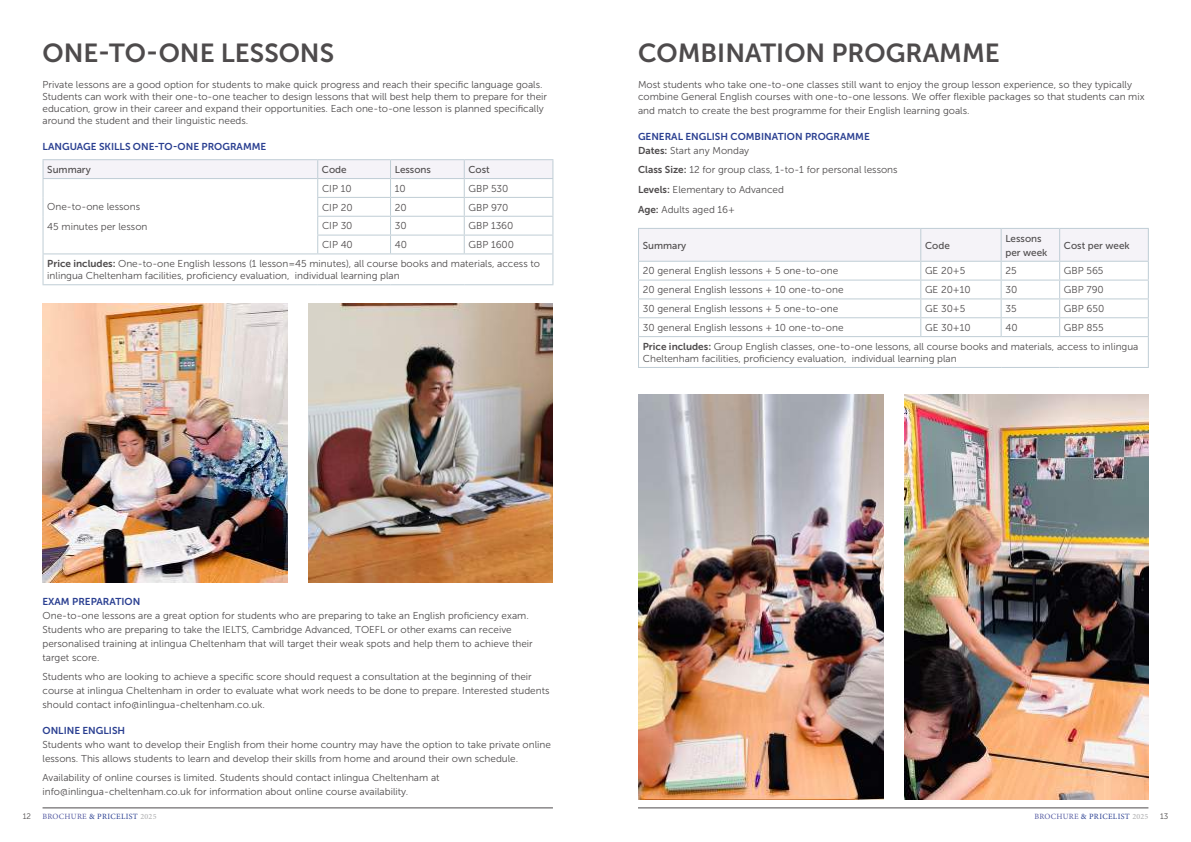
<style>
.page{position:relative;width:1191px;height:842px;background:#fff}
.page>*{position:absolute;margin:0;border:0;box-sizing:border-box;transform-origin:0 0}
.t1{font:26px "Museo Sans 700";color:#4e4b4c}
.t2{font:10px/14px "Museo Sans 300";color:#4e4b4c}
.t3{font:10px "Museo Sans 700";color:#2a3f91}
.t4{font:10px/14px "Museo Sans 500";color:#4e4b4c}
.t5{font:8px "Minion Pro";letter-spacing:.035em;color:#2a3f91}
.t6{font:8px "Museo Sans 300";color:#4e4b4c}
.s1{font-family:"Museo Sans 700"}
.s2{color:#555ba2}
.s3{color:#aaaaac}
</style>
<div class="page">
<hr style="left:43px;top:807px;width:510px;height:1px;background:#4e4b4c">
<hr style="left:638px;top:807px;width:510px;height:1px;background:#4e4b4c">
<svg style="left:638px;top:228px;width:510px;height:108px"></svg>
<hr style="left:638px;top:336px;width:282px;height:1px;background:#bfcdd5">
<hr style="left:638px;top:337px;width:1px;height:30px;background:#bfcdd5">
<hr style="left:920px;top:336px;width:81px;height:1px;background:#bfcdd5">
<hr style="left:1001px;top:336px;width:58px;height:1px;background:#bfcdd5">
<hr style="left:1059px;top:336px;width:89px;height:1px;background:#bfcdd5">
<hr style="left:1147px;top:337px;width:1px;height:30px;background:#bfcdd5">
<hr style="left:638px;top:367px;width:282px;height:1px;background:#bfcdd5">
<hr style="left:920px;top:367px;width:81px;height:1px;background:#bfcdd5">
<hr style="left:1001px;top:367px;width:58px;height:1px;background:#bfcdd5">
<hr style="left:1059px;top:367px;width:89px;height:1px;background:#bfcdd5">
<svg style="left:44px;top:254px;width:508px;height:1px"></svg>
<hr style="left:43px;top:159px;width:275px;height:1px;background:#bfcdd5">
<hr style="left:318px;top:159px;width:72px;height:1px;background:#bfcdd5">
<hr style="left:390px;top:159px;width:74px;height:1px;background:#bfcdd5">
<hr style="left:464px;top:159px;width:89px;height:1px;background:#bfcdd5">
<svg style="left:43px;top:160px;width:510px;height:93px"></svg>
<hr style="left:43px;top:253px;width:275px;height:1px;background:#bfcdd5">
<hr style="left:43px;top:254px;width:1px;height:30px;background:#bfcdd5">
<hr style="left:318px;top:253px;width:72px;height:1px;background:#bfcdd5">
<hr style="left:390px;top:253px;width:74px;height:1px;background:#bfcdd5">
<hr style="left:464px;top:253px;width:89px;height:1px;background:#bfcdd5">
<hr style="left:552px;top:254px;width:1px;height:30px;background:#bfcdd5">
<hr style="left:43px;top:284px;width:275px;height:1px;background:#bfcdd5">
<hr style="left:318px;top:284px;width:72px;height:1px;background:#bfcdd5">
<hr style="left:390px;top:284px;width:74px;height:1px;background:#bfcdd5">
<hr style="left:464px;top:284px;width:89px;height:1px;background:#bfcdd5">
<img style="left:309px;top:303px;width:244px;height:280px">
<img style="left:904px;top:394px;width:244px;height:405px">
<img style="left:43px;top:303px;width:245px;height:280px">
<img style="left:638px;top:394px;width:245px;height:405px">
<h1 class="t1" style="left:43px;top:39px;width:293px">ONE-TO-ONE LESSONS</h1>
<p class="t2" style="left:43px;top:79px;width:506px;line-height:12px">Private lessons are a good option for students to make quick progress and reach their specific language goals.<br>Students can work with their one-to-one teacher to design lessons that will best help them to prepare for their education, grow in their career and expand their opportunities. Each one-to-one lesson is planned specifically around the student and their linguistic needs.</p>
<p class="t3" style="left:43px;top:141px;width:225px">LANGUAGE SKILLS ONE-TO-ONE PROGRAMME</p>
<p class="t4" style="left:47px;top:162px;width:45px">Summary</p>
<p class="t4" style="left:322px;top:162px;width:26px">Code</p>
<p class="t4" style="left:395px;top:162px;width:38px">Lessons</p>
<p class="t4" style="left:468px;top:162px;width:23px">Cost</p>
<p class="t2" style="left:47px;top:197px;width:102px;line-height:19.7px">One-to-one lessons<br>45 minutes per lesson</p>
<p class="t2" style="left:322px;top:181px;width:31px">CIP 10</p>
<p class="t2" style="left:395px;top:181px;width:12px">10</p>
<p class="t2" style="left:468px;top:181px;width:41px">GBP 530</p>
<p class="t2" style="left:322px;top:200px;width:32px">CIP 20</p>
<p class="t2" style="left:395px;top:200px;width:13px">20</p>
<p class="t2" style="left:468px;top:200px;width:41px">GBP 970</p>
<p class="t2" style="left:322px;top:219px;width:32px">CIP 30</p>
<p class="t2" style="left:395px;top:219px;width:13px">30</p>
<p class="t2" style="left:468px;top:219px;width:46px">GBP 1360</p>
<p class="t2" style="left:322px;top:238px;width:32px">CIP 40</p>
<p class="t2" style="left:395px;top:238px;width:14px">40</p>
<p class="t2" style="left:47px;top:235px;width:494px;line-height:18.8px;text-indent:421px">GBP 1600<br><span class="s1">Price includes:</span> One-to-one English lessons (1 lesson=45 minutes), all course books and materials, access to</p>
<p class="t2" style="left:47px;top:269px;width:354px">inlingua Cheltenham facilities, proficiency evaluation, individual learning plan</p>
<h1 class="t1" style="left:638px;top:39px;width:363px">COMBINATION PROGRAMME</h1>
<p class="t2" style="left:638px;top:79px;width:508px;line-height:12px">Most students who take one-to-one classes still want to enjoy the group lesson experience, so they typically combine General English courses with one-to-one lessons. We offer flexible packages so that students can mix</p>
<p class="t2" style="left:638px;top:104px;width:333px">and match to create the best programme for their English learning goals.</p>
<p class="t3" style="left:638px;top:131px;width:233px">GENERAL ENGLISH COMBINATION PROGRAMME</p>
<p class="t2" style="left:638px;top:140px;width:261px;line-height:19.7px"><span class="s1">Dates:</span> Start any Monday<br><span class="s1">Class Size:</span> 12 for group class, 1-to-1 for personal lessons <span class="s1">Levels:</span> Elementary to Advanced<br><span class="s1">Age:</span> Adults aged 16+</p>
<p class="t4" style="left:643px;top:238px;width:45px">Summary</p>
<p class="t4" style="left:925px;top:238px;width:26px">Code</p>
<p class="t4" style="left:1005px;top:231px;width:43px">Lessons per week</p>
<p class="t4" style="left:1064px;top:238px;width:67px">Cost per week</p>
<p class="t2" style="left:643px;top:264px;width:197px">20 general English lessons + 5 one-to-one</p>
<p class="t2" style="left:925px;top:264px;width:42px">GE 20+5</p>
<p class="t2" style="left:1005px;top:264px;width:13px">25</p>
<p class="t2" style="left:1064px;top:264px;width:41px">GBP 565</p>
<p class="t2" style="left:643px;top:283px;width:202px">20 general English lessons + 10 one-to-one</p>
<p class="t2" style="left:925px;top:283px;width:47px">GE 20+10</p>
<p class="t2" style="left:1005px;top:283px;width:13px">30</p>
<p class="t2" style="left:1064px;top:283px;width:41px">GBP 790</p>
<p class="t2" style="left:643px;top:302px;width:197px">30 general English lessons + 5 one-to-one</p>
<p class="t2" style="left:925px;top:302px;width:42px">GE 30+5</p>
<p class="t2" style="left:1005px;top:302px;width:13px">35</p>
<p class="t2" style="left:1064px;top:302px;width:42px">GBP 650</p>
<p class="t2" style="left:643px;top:321px;width:202px">30 general English lessons + 10 one-to-one</p>
<p class="t2" style="left:925px;top:321px;width:47px">GE 30+10</p>
<p class="t2" style="left:1005px;top:321px;width:14px">40</p>
<p class="t2" style="left:643px;top:318px;width:497px;line-height:18.8px;text-indent:421px">GBP 855<br><span class="s1">Price includes:</span> Group English classes, one-to-one lessons, all course books and materials, access to inlingua</p>
<p class="t2" style="left:643px;top:351px;width:315px">Cheltenham facilities, proficiency evaluation, individual learning plan</p>
<p class="t3" style="left:43px;top:595px;width:99px">EXAM PREPARATION</p>
<p class="t2" style="left:43px;top:608px;width:492px">One-to-one lessons are a great option for students who are preparing to take an English proficiency exam.<br>Students who are preparing to take the IELTS, Cambridge Advanced, TOEFL or other exams can receive personalised training at inlingua Cheltenham that will target their weak spots and help them to achieve their target score.</p>
<p class="t2" style="left:43px;top:670px;width:508px">Students who are looking to achieve a specific score should request a consultation at the beginning of their course at inlingua Cheltenham in order to evaluate what work needs to be done to prepare. Interested students should contact info@inlingua-cheltenham.co.uk.</p>
<p class="t3" style="left:43px;top:724px;width:84px">ONLINE ENGLISH</p>
<p class="t2" style="left:43px;top:737px;width:510px">Students who want to develop their English from their home country may have the option to take private online lessons. This allows students to learn and develop their skills from home and around their own schedule.</p>
<p class="t2" style="left:43px;top:771px;width:398px">Availability of online courses is limited. Students should contact inlingua Cheltenham at info@inlingua-cheltenham.co.uk for information about online course availability.</p>
<p class="t6" style="left:23px;top:812px;width:10px">12</p>
<p class="t5" style="left:43px;top:811px;width:115px"><span class="s2">BROCHURE</span> &amp; PRICELIST <span class="s3">2025</span></p>
<p class="t5" style="left:1034px;top:811px;width:115px"><span class="s2">BROCHURE</span> &amp; PRICELIST <span class="s3">2025</span></p>
<p class="t6" style="left:1160px;top:812px;width:10px">13</p>
</div>
